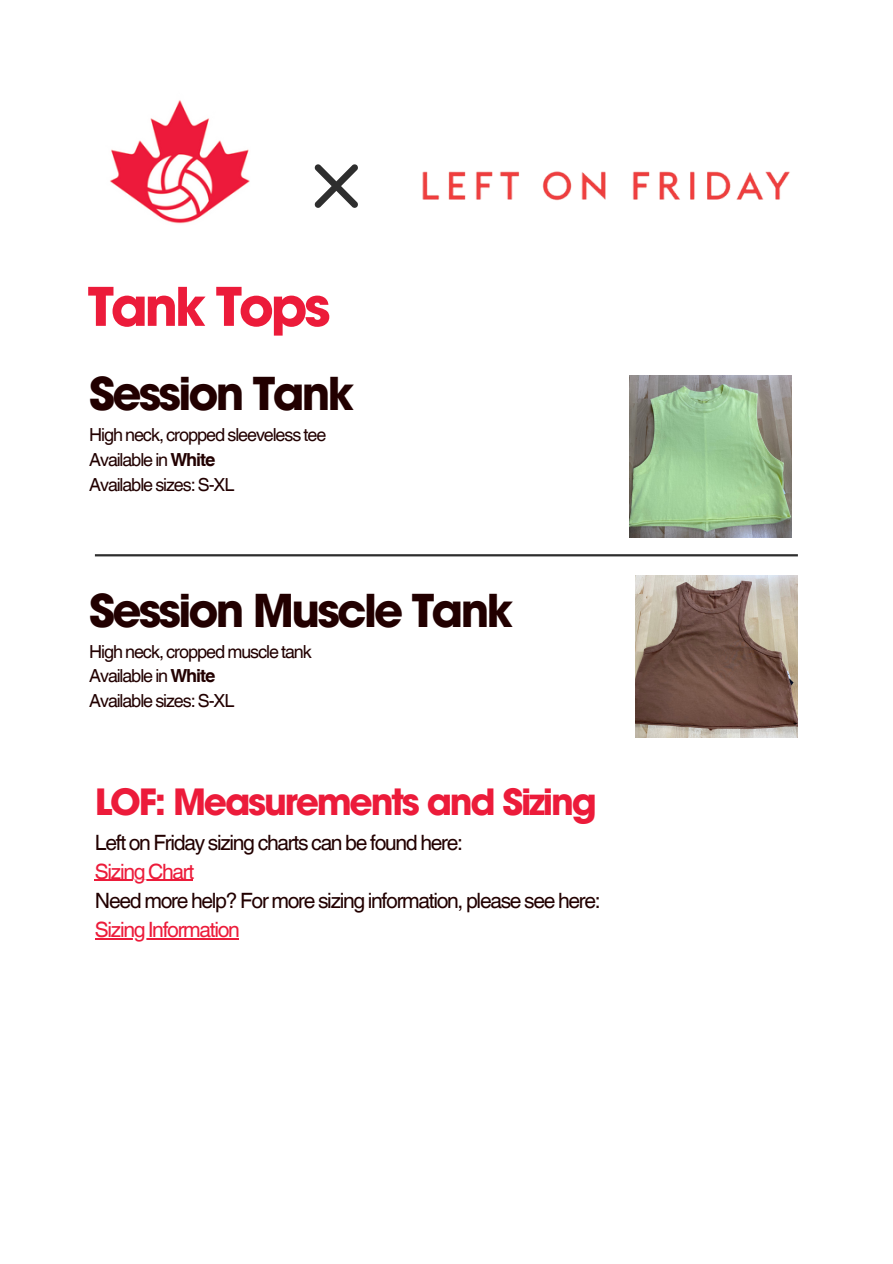
<style>
.page{position:relative;width:893px;height:1264px;background:#fff}
.page>*{position:absolute;margin:0;border:0;box-sizing:border-box;transform-origin:0 0}
.t1{font:700 52.65px "ITC Avant Garde Pro";letter-spacing:-.06em;color:#ec1b3a}
.t2{font:700 45.15px "ITC Avant Garde Pro";letter-spacing:-.06em;color:#200}
.t3{font:700 36.15px "ITC Avant Garde Pro";letter-spacing:-.06em;color:#ec1b3a}
.t4{font:21.15px "Helvetica Hebrew";letter-spacing:-.06em;color:#200}
.t5{font:21.15px "Helvetica Hebrew";letter-spacing:-.06em;color:#ec1b3a}
.t6{font:18px "Helvetica Hebrew";letter-spacing:-.06em;color:#200}
.s1{font-weight:700}
</style>
<div class="page">
<img style="left:422px;top:171px;width:368px;height:30px">
<img style="left:110px;top:100px;width:140px;height:124px">
<svg style="left:314px;top:164px;width:44px;height:44px"></svg>
<hr style="left:95px;top:554px;width:702px;height:2px;background:#2e2e2e">
<img style="left:629px;top:375px;width:162px;height:162px">
<img style="left:635px;top:575px;width:162px;height:162px">
<hr style="left:95px;top:879px;width:98px;height:2px;background:#ec1b3a">
<hr style="left:95px;top:938px;width:143px;height:1px;background:#ec1b3a">
<p class="t1" style="left:88px;top:287px;width:244px">Tank Tops</p>
<p class="t2" style="left:89px;top:377px;width:266px">Session Tank</p>
<p class="t6" style="left:89px;top:428px;width:238px">High neck, cropped sleeveless tee</p>
<p class="t6" style="left:89px;top:453px;width:127px">Available in <span class="s1">White</span></p>
<p class="t6" style="left:89px;top:478px;width:147px">Available sizes: S-XL</p>
<p class="t2" style="left:89px;top:593px;width:425px">Session Muscle Tank</p>
<p class="t6" style="left:89px;top:644px;width:224px">High neck, cropped muscle tank</p>
<p class="t6" style="left:89px;top:669px;width:127px">Available in <span class="s1">White</span></p>
<p class="t6" style="left:89px;top:694px;width:147px">Available sizes: S-XL</p>
<p class="t3" style="left:95px;top:788px;width:503px">LOF: Measurements and Sizing</p>
<p class="t4" style="left:95px;top:834px;width:369px">Left on Friday sizing charts can be found here:</p>
<p class="t5" style="left:95px;top:863px;width:101px">Sizing Chart</p>
<p class="t4" style="left:95px;top:892px;width:507px">Need more help? For more sizing information, please see here:</p>
<p class="t5" style="left:95px;top:922px;width:146px">Sizing Information</p>
</div>
